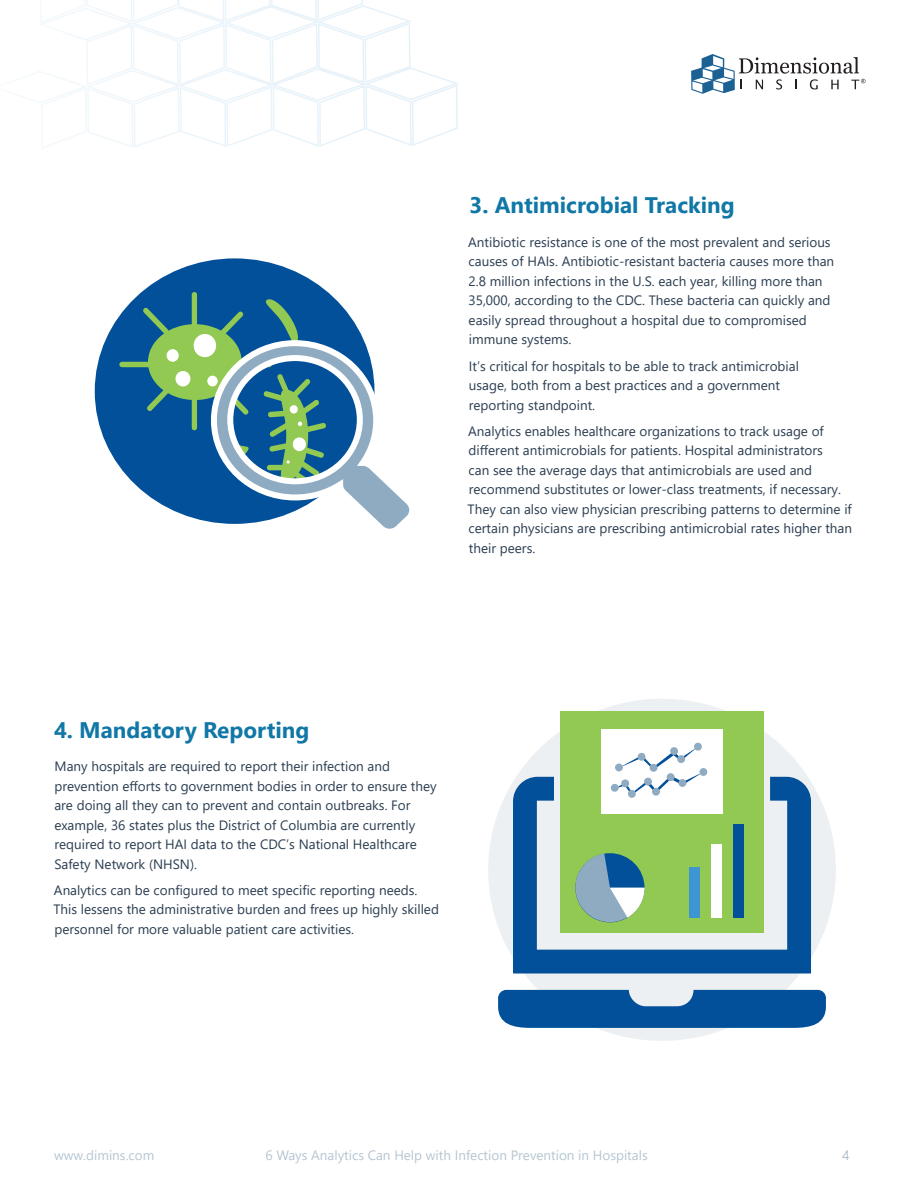
<style>
.page{position:relative;width:918px;height:1188px;background:#fff}
.page>*{position:absolute;margin:0;border:0;box-sizing:border-box;transform-origin:0 0}
.Project{font:700 22.5px "Segoe UI";color:#1077a6}
.Body_1{font:13.5px/19.5px "Segoe UI";color:#2a3d50}
.t1{font:13.5px "Segoe UI";color:#b5c6d2}
.t2{font:300 13.5px "Segoe UI";color:#7f98a8}
</style>
<div class="page">
<div style="left:95px;top:258px;width:279px;height:266px;background:#015099;border-radius:50%"></div>
<div style="left:148px;top:324px;width:94px;height:76px;background:#92c953;border-radius:50%"></div>
<div style="left:167px;top:349px;width:12px;height:13px;background:#fff;border-radius:50%"></div>
<div style="left:194px;top:334px;width:22px;height:23px;background:#fff;border-radius:50%"></div>
<div style="left:175px;top:371px;width:15px;height:15px;background:#fff;border-radius:50%"></div>
<div style="left:192px;top:395px;width:5px;height:35px;background:#92c953;border-radius:3px"></div>
<div style="left:192px;top:292px;width:5px;height:35px;background:#92c953;border-radius:3px"></div>
<div style="left:119px;top:362px;width:34px;height:5px;background:#92c953;border-radius:3px"></div>
<svg style="left:147px;top:384px;width:26px;height:27px"></svg>
<svg style="left:143px;top:308px;width:26px;height:27px"></svg>
<svg style="left:208px;top:297px;width:202px;height:232px"></svg>
<svg style="left:488px;top:699px;width:348px;height:342px"></svg>
<svg style="left:498px;top:777px;width:328px;height:251px;background:#6f9ac2"></svg>
<div style="left:560px;top:712px;width:203px;height:221px;background:#92c953"></div>
<div style="left:601px;top:729px;width:122px;height:85px;background:#fff"></div>
<svg style="left:575px;top:853px;width:70px;height:69px"></svg>
<div style="left:689px;top:867px;width:10px;height:51px;background:#3d96d1"></div>
<div style="left:711px;top:844px;width:11px;height:74px;background:#fff"></div>
<div style="left:733px;top:824px;width:11px;height:94px;background:#015099"></div>
<svg style="left:610px;top:742px;width:98px;height:56px"></svg>
<svg style="left:691px;top:54px;width:174px;height:40px"></svg>
<svg style="left:28px;top:0;width:430px;height:149px"></svg>
<p class="Project" style="left:470px;top:184px;width:267px">3. Antimicrobial Tracking</p>
<p class="Body_1" style="left:468px;top:231px;width:367px">Antibiotic resistance is one of the most prevalent and serious causes of HAIs. Antibiotic-resistant bacteria causes more than 2.8 million infections in the U.S. each year, killing more than 35,000, according to the CDC. These bacteria can quickly and easily spread throughout a hospital due to compromised immune systems.</p>
<p class="Body_1" style="left:469px;top:355px;width:332px">It’s critical for hospitals to be able to track antimicrobial usage, both from a best practices and a government reporting standpoint.</p>
<p class="Body_1" style="left:468px;top:420px;width:386px">Analytics enables healthcare organizations to track usage of different antimicrobials for patients. Hospital administrators<br>can see the average days that antimicrobials are used and recommend substitutes or lower-class treatments, if necessary.<br>They can also view physician prescribing patterns to determine if certain physicians are prescribing antimicrobial rates higher than their peers.</p>
<p class="Project" style="left:54px;top:708px;width:257px">4. Mandatory Reporting</p>
<p class="Body_1" style="left:54px;top:755px;width:384px">Many hospitals are required to report their infection and prevention efforts to government bodies in order to ensure they are doing all they can to prevent and contain outbreaks. For example, 36 states plus the District of Columbia are currently required to report HAI data to the CDC’s National Healthcare Safety Network (NHSN).</p>
<p class="Body_1" style="left:53px;top:879px;width:387px">Analytics can be configured to meet specific reporting needs.<br>This lessens the administrative burden and frees up highly skilled personnel for more valuable patient care activities.</p>
<p class="t1" style="left:54px;top:1142px;width:102px">www.dimins.com</p>
<p class="t1" style="left:265px;top:1142px;width:384px">6 Ways Analytics Can Help with Infection Prevention in Hospitals</p>
<p class="t2" style="left:842px;top:1142px;width:9px">4</p>
</div>
